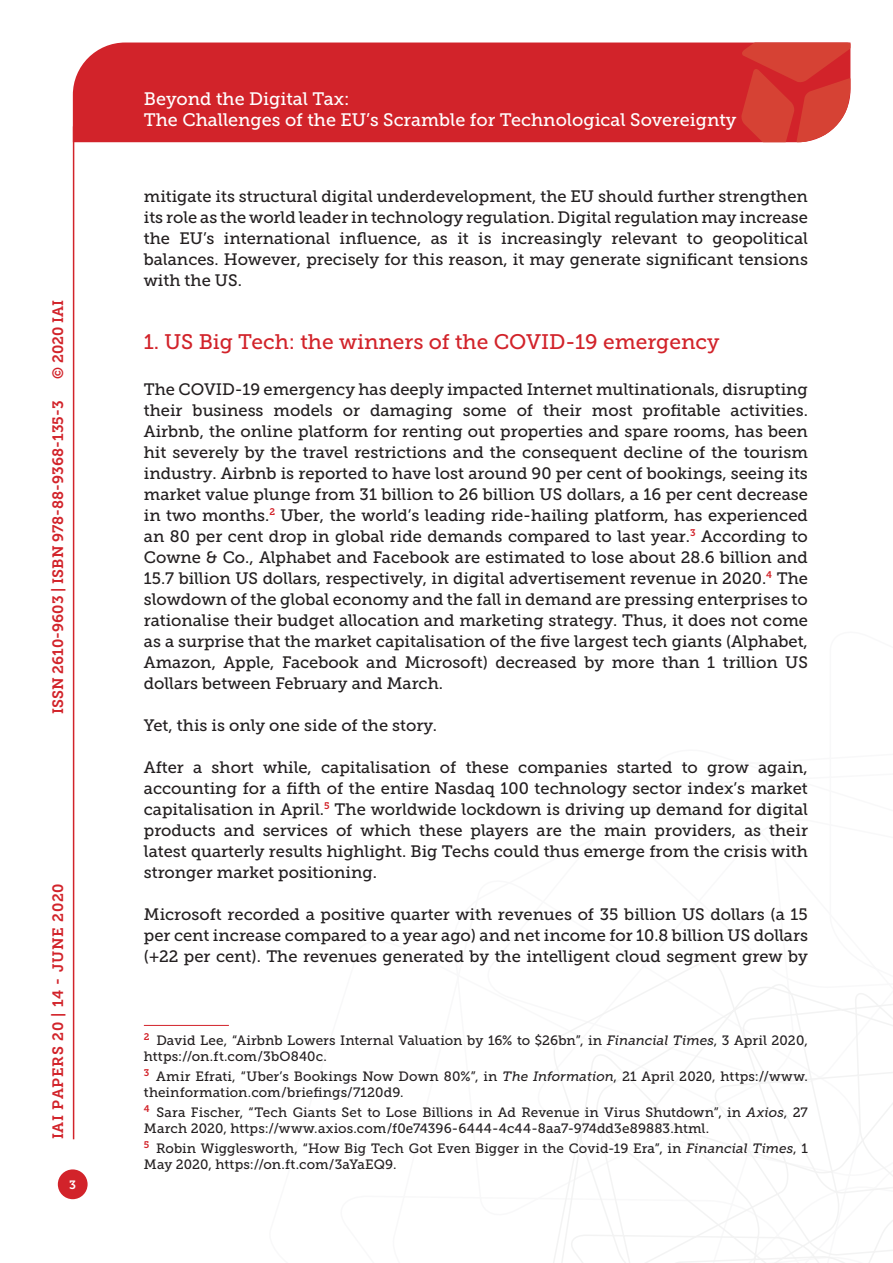
<style>
.page{position:relative;width:893px;height:1263px;background:#fff}
.page>*{position:absolute;margin:0;border:0;box-sizing:border-box;transform-origin:0 0}
.Titolo_paragrafo{font:21px "Museo Slab 500";color:#d2232a}
.t1{font:18px/21.6px "Museo Slab 500";color:#fff}
.Testo{font:16.5px/21px "Museo Slab 500";color:#231f20;text-align:justify}
.t2{font:15px "Museo Slab 700";color:#d2232a}
.t3{font:15px "Museo Slab 700";letter-spacing:.05em;color:#d2232a}
.Nota{font:13.5px/16.2px "Museo Slab 500";letter-spacing:.01em;color:#231f20}
.t4{font:12px "Museo Slab 700";color:#fff}
.s1{font-style:italic}
</style>
<div class="page">
<svg style="left:553px;top:960px;width:340px;height:303px"></svg>
<div style="left:73px;top:43px;width:668px;height:99px;background:#d2232a"></div>
<svg style="left:741px;top:43px;width:109px;height:99px;background:#d6433b"></svg>
<div style="left:58px;top:1169px;width:30px;height:30px;background:#d2232a;border-radius:50%"></div>
<hr style="left:73px;top:126px;width:1px;height:1013px;background:#d2232a">
<hr style="left:144px;top:1025px;width:85px;height:1px;background:#d2232a">
<p class="t2" style="left:50px;top:379px;width:80px;rotate:-90deg">© 2020 IAI</p>
<p class="t2" style="left:49px;top:714px;width:315px;rotate:-90deg">ISSN 2610-9603 | ISBN 978-88-9368-135-3</p>
<p class="t3" style="left:50px;top:1139px;width:258px;rotate:-90deg">IAI PAPERS 20 | 14 - JUNE 2020</p>
<p class="t4" style="left:69px;top:1178px;width:8px">3</p>
<p class="t1" style="left:144px;top:88px;width:594px">Beyond the Digital Tax:<br>The Challenges of the EU’s Scramble for Technological Sovereignty</p>
<p class="Testo" style="left:144px;top:186px;width:666px">mitigate its structural digital underdevelopment, the EU should further strengthen its role as the world leader in technology regulation. Digital regulation may increase the EU’s international influence, as it is increasingly relevant to geopolitical balances. However, precisely for this reason, it may generate significant tensions with the US.</p>
<p class="Titolo_paragrafo" style="left:144px;top:330px;width:577px">1. US Big Tech: the winners of the COVID-19 emergency</p>
<p class="Testo" style="left:144px;top:379px;width:666px">The COVID-19 emergency has deeply impacted Internet multinationals, disrupting their business models or damaging some of their most profitable activities.<br>Airbnb, the online platform for renting out properties and spare rooms, has been hit severely by the travel restrictions and the consequent decline of the tourism industry. Airbnb is reported to have lost around 90 per cent of bookings, seeing its market value plunge from 31 billion to 26 billion US dollars, a 16 per cent decrease in two months.<sup>2</sup> Uber, the world’s leading ride-hailing platform, has experienced an 80 per cent drop in global ride demands compared to last year.<sup>3</sup> According to Cowne &amp; Co., Alphabet and Facebook are estimated to lose about 28.6 billion and 15.7 billion US dollars, respectively, in digital advertisement revenue in 2020.<sup>4</sup> The slowdown of the global economy and the fall in demand are pressing enterprises to rationalise their budget allocation and marketing strategy. Thus, it does not come as a surprise that the market capitalisation of the five largest tech giants (Alphabet, Amazon, Apple, Facebook and Microsoft) decreased by more than 1 trillion US dollars between February and March.</p>
<p class="Testo" style="left:144px;top:715px;width:295px">Yet, this is only one side of the story.</p>
<p class="Testo" style="left:144px;top:757px;width:666px">After a short while, capitalisation of these companies started to grow again, accounting for a fifth of the entire Nasdaq 100 technology sector index’s market capitalisation in April.<sup>5</sup> The worldwide lockdown is driving up demand for digital products and services of which these players are the main providers, as their latest quarterly results highlight. Big Techs could thus emerge from the crisis with stronger market positioning.</p>
<p class="Testo" style="left:144px;top:904px;width:666px">Microsoft recorded a positive quarter with revenues of 35 billion US dollars (a 15 per cent increase compared to a year ago) and net income for 10.8 billion US dollars (+22 per cent). The revenues generated by the intelligent cloud segment grew by</p>
<p class="Nota" style="left:144px;top:1032px;width:666px"><sup>2</sup> David Lee, “Airbnb Lowers Internal Valuation by 16% to $26bn”, in <span class="s1">Financial Times</span>, 3 April 2020, https://on.ft.com/3bO840c.</p>
<p class="Nota" style="left:144px;top:1068px;width:666px"><sup>3</sup> Amir Efrati, “Uber’s Bookings Now Down 80%”, in <span class="s1">The Information</span>, 21 April 2020, https://www. theinformation.com/briefings/7120d9.</p>
<p class="Nota" style="left:144px;top:1104px;width:666px"><sup>4</sup> Sara Fischer, “Tech Giants Set to Lose Billions in Ad Revenue in Virus Shutdown”, in <span class="s1">Axios</span>, 27<br>March 2020, https://www.axios.com/f0e74396-6444-4c44-8aa7-974dd3e89883.html.</p>
<p class="Nota" style="left:144px;top:1140px;width:666px"><sup>5</sup> Robin Wigglesworth, “How Big Tech Got Even Bigger in the Covid-19 Era”, in <span class="s1">Financial Times</span>, 1<br>May 2020, https://on.ft.com/3aYaEQ9.</p>
</div>
